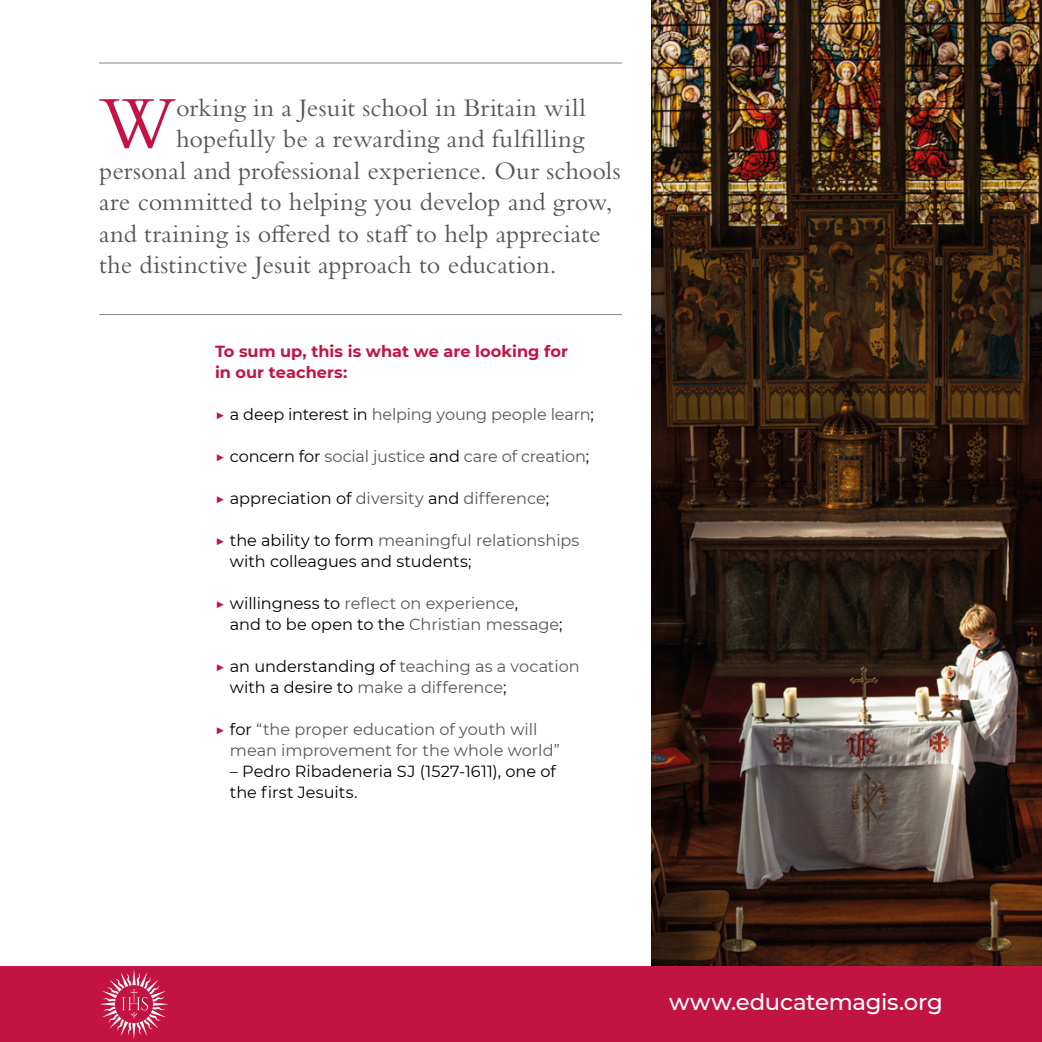
<style>
.page{position:relative;width:1042px;height:1042px;background:#fff}
.page>*{position:absolute;margin:0;border:0;box-sizing:border-box;transform-origin:0 0}
.t1{font:76.83px "Bembo Std";color:#c21442}
.t2{font:26.25px "Bembo Std";color:#575756}
.t3{font:500 22.75px "Montserrat";letter-spacing:-.01em;color:#fff}
.t4{font:16.1px/21px "Montserrat";letter-spacing:-.005em;color:#575756}
.t5{font:16.1px/21px "Montserrat";color:#000}
.t6{font:700 16.1px/21px "Montserrat";letter-spacing:.005em;color:#c21442}
.s1{color:#c21442}
.s2{color:#000}
.s3{color:#575756}
</style>
<div class="page">
<img style="left:651px;top:0;width:391px;height:966px">
<hr style="left:99px;top:63px;width:523px;height:1px;background:#808082">
<hr style="left:99px;top:314px;width:523px;height:1px;background:#808082">
<div style="left:0;top:966px;width:1042px;height:76px;background:#c21442"></div>
<svg style="left:99px;top:970px;width:70px;height:69px"></svg>
<h1 class="t1" style="left:99px;top:78px;width:78px">W</h1>
<h2 class="t2" style="left:176px;top:92px;width:411px">orking in a Jesuit school in Britain will</h2>
<h2 class="t2" style="left:176px;top:123px;width:410px">hopefully be a rewarding and fulfilling</h2>
<h2 class="t2" style="left:99px;top:155px;width:523px">personal and professional experience. Our schools</h2>
<h2 class="t2" style="left:99px;top:186px;width:515px">are committed to helping you develop and grow,</h2>
<h2 class="t2" style="left:99px;top:218px;width:503px">and training is offered to staff to help appreciate</h2>
<h2 class="t2" style="left:99px;top:249px;width:459px">the distinctive Jesuit approach to education.</h2>
<p class="t6" style="left:215px;top:340px;width:355px">To sum up, this is what we are looking for in our teachers:</p>
<p class="t4" style="left:215px;top:403px;width:380px"><span class="s1">▶</span> <span class="s2">a deep interest in</span> helping young people learn<span class="s2">;</span></p>
<p class="t4" style="left:215px;top:445px;width:376px"><span class="s1">▶</span> <span class="s2">concern for</span> social justice <span class="s2">and</span> care of creation<span class="s2">;</span></p>
<p class="t4" style="left:215px;top:487px;width:336px"><span class="s1">▶</span> <span class="s2">appreciation of</span> diversity <span class="s2">and</span> difference<span class="s2">;</span></p>
<p class="t5" style="left:230px;top:529px;width:351px;text-indent:-15px"><span class="s1">▶</span> the ability to form <span class="s3">meaningful relationships </span>with colleagues and students;</p>
<p class="t4" style="left:230px;top:592px;width:334px;text-indent:-15px"><span class="s1">▶</span> <span class="s2">willingness to</span> reflect on experience<span class="s2">,<br>and to be open to the</span> Christian message<span class="s2">;</span></p>
<p class="t4" style="left:230px;top:655px;width:351px;text-indent:-15px"><span class="s1">▶</span> <span class="s2">an understanding of</span> teaching as a vocation <span class="s2">with a desire to</span> make a difference<span class="s2">;</span></p>
<p class="t4" style="left:230px;top:718px;width:331px;text-indent:-15px"><span class="s1">▶</span> <span class="s2">for</span> “the proper education of youth will mean improvement for the whole world”</p>
<p class="t5" style="left:230px;top:760px;width:328px">– Pedro Ribadeneria SJ (1527-1611), one of the first Jesuits.</p>
<h3 class="t3" style="left:669px;top:986px;width:275px">www.educatemagis.org</h3>
</div>
